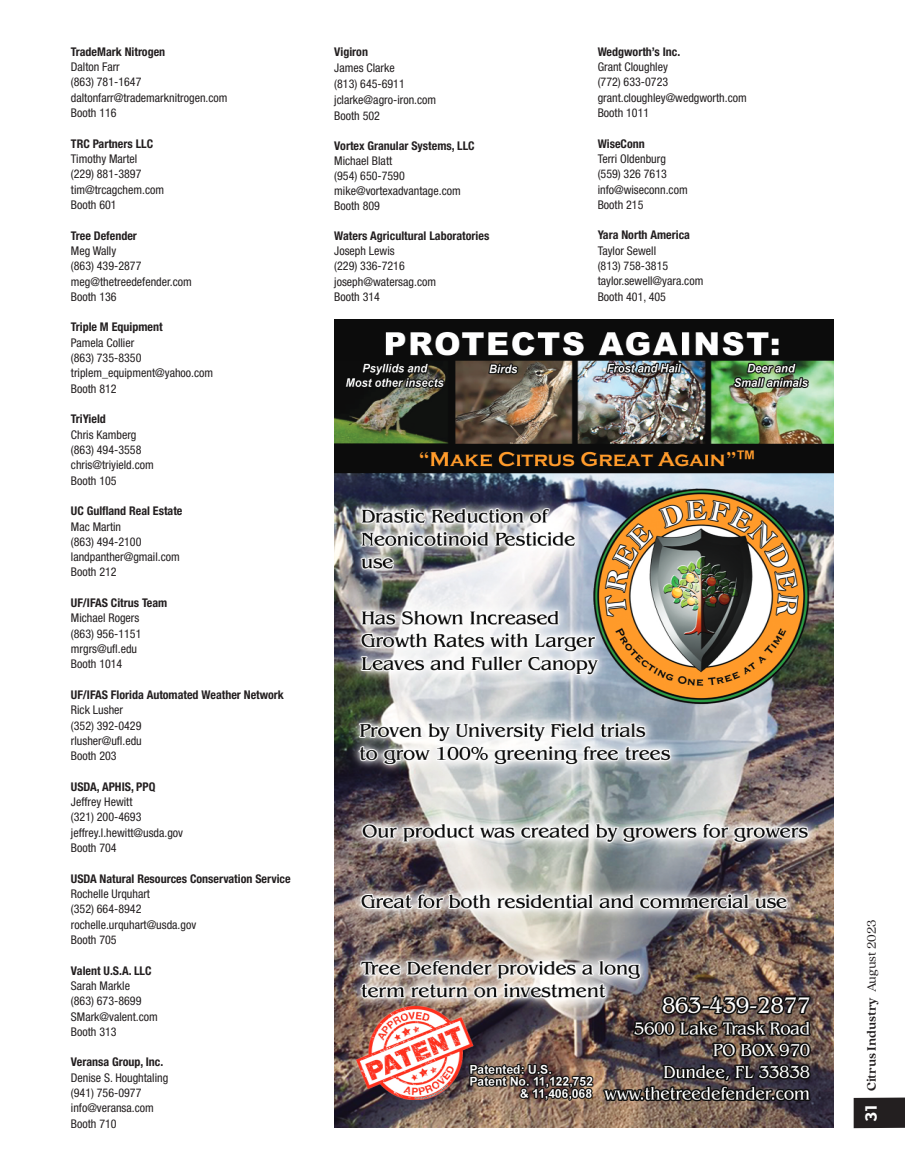
<style>
.page{position:relative;width:905px;height:1175px;background:#fff}
.page>*{position:absolute;margin:0;border:0;box-sizing:border-box;transform-origin:0 0}
.t1{font:600 16.5px "Gibson";color:#fff}
.t2{font:700 13.5px "Quincy CF";color:#231f20}
.t3{font:condensed 12px "Helvetica Neue LT Std";color:#231f20}
.t4{font:700 condensed 12px "Helvetica Neue LT Std";color:#231f20}
.s1{font-weight:400}
</style>
<div class="page">
<div style="left:853px;top:1097px;width:51px;height:31px;background:#231f20"></div>
<img style="left:335px;top:319px;width:498px;height:808px">
<p class="t4" style="left:71px;top:44px;width:96px">TradeMark Nitrogen</p>
<p class="t3" style="left:71px;top:60px;width:50px">Dalton Farr</p>
<p class="t3" style="left:71px;top:75px;width:72px">(863) 781-1647</p>
<p class="t3" style="left:71px;top:91px;width:158px">daltonfarr@trademarknitrogen.com</p>
<p class="t3" style="left:71px;top:106px;width:47px">Booth 116</p>
<p class="t4" style="left:71px;top:136px;width:84px">TRC Partners LLC</p>
<p class="t3" style="left:71px;top:152px;width:68px">Timothy Martel</p>
<p class="t3" style="left:71px;top:167px;width:72px">(229) 881-3897</p>
<p class="t3" style="left:71px;top:182px;width:95px">tim@trcagchem.com</p>
<p class="t3" style="left:71px;top:198px;width:47px">Booth 601</p>
<p class="t4" style="left:71px;top:228px;width:67px">Tree Defender</p>
<p class="t3" style="left:71px;top:244px;width:47px">Meg Wally</p>
<p class="t3" style="left:71px;top:259px;width:72px">(863) 439-2877</p>
<p class="t3" style="left:71px;top:274px;width:122px">meg@thetreedefender.com</p>
<p class="t3" style="left:71px;top:290px;width:47px">Booth 136</p>
<p class="t4" style="left:71px;top:320px;width:93px">Triple M Equipment</p>
<p class="t3" style="left:71px;top:335px;width:65px">Pamela Collier</p>
<p class="t3" style="left:71px;top:351px;width:72px">(863) 735-8350</p>
<p class="t3" style="left:71px;top:366px;width:144px">triplem_equipment@yahoo.com</p>
<p class="t3" style="left:71px;top:381px;width:47px">Booth 812</p>
<p class="t4" style="left:71px;top:412px;width:37px">TriYield</p>
<p class="t3" style="left:71px;top:427px;width:67px">Chris Kamberg</p>
<p class="t3" style="left:71px;top:443px;width:72px">(863) 494-3558</p>
<p class="t3" style="left:71px;top:458px;width:84px">chris@triyield.com</p>
<p class="t3" style="left:71px;top:473px;width:47px">Booth 105</p>
<p class="t4" style="left:71px;top:503px;width:113px">UC Gulfland Real Estate</p>
<p class="t3" style="left:71px;top:519px;width:52px">Mac Martin</p>
<p class="t3" style="left:71px;top:534px;width:72px">(863) 494-2100</p>
<p class="t3" style="left:71px;top:550px;width:110px">landpanther@gmail.com</p>
<p class="t3" style="left:71px;top:565px;width:47px">Booth 212</p>
<p class="t4" style="left:71px;top:595px;width:98px">UF/IFAS Citrus Team</p>
<p class="t3" style="left:71px;top:611px;width:70px">Michael Rogers</p>
<p class="t3" style="left:71px;top:626px;width:72px">(863) 956-1151</p>
<p class="t3" style="left:71px;top:642px;width:68px">mrgrs@ufl.edu</p>
<p class="t3" style="left:71px;top:657px;width:53px">Booth 1014</p>
<p class="t4" style="left:71px;top:687px;width:214px">UF/IFAS Florida Automated Weather Network</p>
<p class="t3" style="left:71px;top:703px;width:54px">Rick Lusher</p>
<p class="t3" style="left:71px;top:718px;width:72px">(352) 392-0429</p>
<p class="t3" style="left:71px;top:733px;width:72px">rlusher@ufl.edu</p>
<p class="t3" style="left:71px;top:749px;width:47px">Booth 203</p>
<p class="t4" style="left:71px;top:779px;width:86px">USDA, APHIS, PPQ</p>
<p class="t3" style="left:71px;top:795px;width:63px">Jeffrey Hewitt</p>
<p class="t3" style="left:71px;top:810px;width:72px">(321) 200-4693</p>
<p class="t3" style="left:71px;top:825px;width:114px">jeffrey.l.hewitt@usda.gov</p>
<p class="t3" style="left:71px;top:841px;width:47px">Booth 704</p>
<p class="t4" style="left:71px;top:871px;width:221px">USDA Natural Resources Conservation Service</p>
<p class="t3" style="left:71px;top:886px;width:81px">Rochelle Urquhart</p>
<p class="t3" style="left:71px;top:902px;width:72px">(352) 664-8942</p>
<p class="t3" style="left:71px;top:917px;width:127px">rochelle.urquhart@usda.gov</p>
<p class="t3" style="left:71px;top:932px;width:47px">Booth 705</p>
<p class="t4" style="left:71px;top:963px;width:82px">Valent U.S.A. LLC</p>
<p class="t3" style="left:71px;top:978px;width:61px">Sarah Markle</p>
<p class="t3" style="left:71px;top:994px;width:72px">(863) 673-8699</p>
<p class="t3" style="left:71px;top:1009px;width:88px">SMark@valent.com</p>
<p class="t3" style="left:71px;top:1024px;width:47px">Booth 313</p>
<p class="t4" style="left:71px;top:1054px;width:94px">Veransa Group, Inc.</p>
<p class="t3" style="left:71px;top:1070px;width:99px">Denise S. Houghtaling</p>
<p class="t3" style="left:71px;top:1085px;width:72px">(941) 756-0977</p>
<p class="t3" style="left:71px;top:1101px;width:84px">info@veransa.com</p>
<p class="t3" style="left:71px;top:1116px;width:47px">Booth 710</p>
<p class="t4" style="left:334px;top:44px;width:35px">Vigiron</p>
<p class="t3" style="left:334px;top:61px;width:62px">James Clarke</p>
<p class="t3" style="left:334px;top:77px;width:72px">(813) 645-6911</p>
<p class="t3" style="left:334px;top:93px;width:103px">jclarke@agro-iron.com</p>
<p class="t3" style="left:334px;top:109px;width:47px">Booth 502</p>
<p class="t4" style="left:334px;top:138px;width:142px">Vortex Granular Systems, LLC</p>
<p class="t3" style="left:334px;top:154px;width:59px">Michael Blatt</p>
<p class="t3" style="left:334px;top:169px;width:72px">(954) 650-7590</p>
<p class="t3" style="left:334px;top:184px;width:128px">mike@vortexadvantage.com</p>
<p class="t3" style="left:334px;top:199px;width:47px">Booth 809</p>
<p class="t4" style="left:334px;top:229px;width:156px">Waters Agricultural Laboratories</p>
<p class="t3" style="left:334px;top:244px;width:62px">Joseph Lewis</p>
<p class="t3" style="left:334px;top:259px;width:72px">(229) 336-7216</p>
<p class="t3" style="left:334px;top:274px;width:103px">joseph@watersag.com</p>
<p class="t3" style="left:334px;top:289px;width:47px">Booth 314</p>
<p class="t4" style="left:597px;top:44px;width:84px">Wedgworth’s Inc.</p>
<p class="t3" style="left:597px;top:60px;width:72px">Grant Cloughley</p>
<p class="t3" style="left:597px;top:75px;width:72px">(772) 633-0723</p>
<p class="t3" style="left:597px;top:91px;width:151px">grant.cloughley@wedgworth.com</p>
<p class="t3" style="left:597px;top:106px;width:53px">Booth 1011</p>
<p class="t4" style="left:597px;top:136px;width:49px">WiseConn</p>
<p class="t3" style="left:597px;top:152px;width:70px">Terri Oldenburg</p>
<p class="t3" style="left:597px;top:167px;width:71px">(559) 326 7613</p>
<p class="t3" style="left:597px;top:182px;width:92px">info@wiseconn.com</p>
<p class="t3" style="left:597px;top:198px;width:47px">Booth 215</p>
<p class="t4" style="left:597px;top:228px;width:94px">Yara North America</p>
<p class="t3" style="left:597px;top:243px;width:60px">Taylor Sewell</p>
<p class="t3" style="left:597px;top:259px;width:72px">(813) 758-3815</p>
<p class="t3" style="left:597px;top:274px;width:107px">taylor.sewell@yara.com</p>
<p class="t3" style="left:597px;top:289px;width:70px">Booth 401, 405</p>
<p class="t2" style="left:863px;top:1091px;width:173px;rotate:-90deg">Citrus Industry <span class="s1">August 2023</span></p>
<h1 class="t1" style="left:861px;top:1122px;width:20px;rotate:-90deg">31</h1>
</div>
